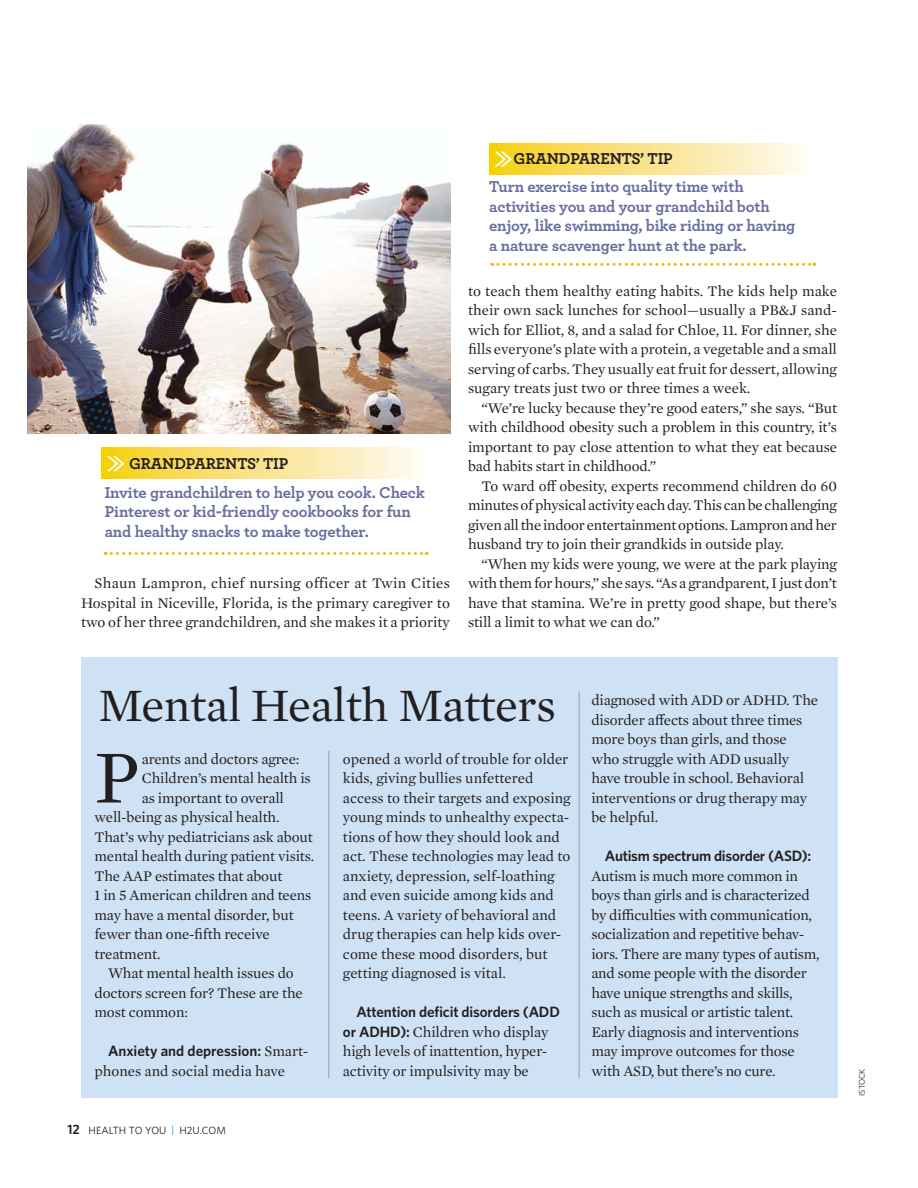
<style>
.page{position:relative;width:918px;height:1188px;background:#fff}
.page>*{position:absolute;margin:0;border:0;box-sizing:border-box;transform-origin:0 0}
.t1{font:76.2px "Mercury Text G1";color:#231f20}
.t2{font:47.25px "Mercury Text G1";letter-spacing:-.01em;color:#231f20}
.t3{font:700 16.5px/19.5px "Archer";letter-spacing:-.01em;color:#676d9f}
.t4{font:700 16.5px "Archer";letter-spacing:-.01em;color:#231f20}
.t5{font:15px/19.5px "Mercury Text G1";letter-spacing:-.01em;color:#231f20;text-align:justify}
.t6{font:600 15px "Whitney";letter-spacing:-.01em;color:#231f20}
.t7{font:10.5px "Whitney";letter-spacing:.01em;color:#231f20}
.t8{font:8.25px "Whitney";color:#231f20}
.s1{font-family:"Mercury Text G1";font-weight:400}
.s2{font-weight:600;font-size:13.5px}
.s3{color:#0096d7}
.s4{font-family:"Whitney";font-weight:600}
</style>
<div class="page">
<div style="left:81px;top:657px;width:756px;height:441px;background:#cfe2f5"></div>
<img style="left:27px;top:125px;width:423px;height:309px">
<hr style="left:579px;top:692px;width:1px;height:386px;background:#95a0a9">
<hr style="left:329px;top:751px;width:1px;height:327px;background:#95a0a9">
<div style="left:490px;top:143px;width:324px;height:31px;background:linear-gradient(to right,#f6cf1a,#fffafd)"></div>
<svg style="left:492px;top:263px;width:323px;height:3px"></svg>
<svg style="left:495px;top:151px;width:17px;height:16px"></svg>
<div style="left:102px;top:448px;width:324px;height:31px;background:linear-gradient(to right,#f6cf1a,#fffafd)"></div>
<svg style="left:105px;top:552px;width:322px;height:3px"></svg>
<svg style="left:107px;top:456px;width:17px;height:15px"></svg>
<p class="t4" style="left:129px;top:457px;width:161px">GRANDPARENTS’ TIP</p>
<p class="t3" style="left:105px;top:484px;width:322px">Invite grandchildren to help you cook. Check<br>Pinterest or kid-friendly cookbooks for fun and healthy snacks to make together.</p>
<p class="t5" style="left:81px;top:574px;width:370px;text-indent:14px">Shaun Lampron, chief nursing officer at Twin Cities Hospital in Niceville, Florida, is the primary caregiver to two of her three grandchildren, and she makes it a priority</p>
<p class="t4" style="left:514px;top:152px;width:161px">GRANDPARENTS’ TIP</p>
<p class="t3" style="left:489px;top:178px;width:308px">Turn exercise into quality time with activities you and your grandchild both enjoy, like swimming, bike riding or having a nature scavenger hunt at the park.</p>
<p class="t5" style="left:468px;top:281px;width:371px">to teach them healthy eating habits. The kids help make their own sack lunches for school—usually a PB&amp;J sand&shy;wich for Elliot, 8, and a salad for Chloe, 11. For dinner, she fills everyone’s plate with a protein, a vegetable and a small serving of carbs. They usually eat fruit for dessert, allowing sugary treats just two or three times a week.</p>
<p class="t5" style="left:468px;top:398px;width:371px;text-indent:14px">“We’re lucky because they’re good eaters,” she says. “But with childhood obesity such a problem in this country, it’s important to pay close attention to what they eat because bad habits start in childhood.”</p>
<p class="t5" style="left:468px;top:476px;width:371px;text-indent:14px">To ward off obesity, experts recommend children do 60 minutes of physical activity each day. This can be challenging given all the indoor entertainment options. Lampron and her husband try to join their grandkids in outside play.</p>
<p class="t5" style="left:468px;top:554px;width:371px;text-indent:14px">“When my kids were young, we were at the park playing with them for hours,” she says. “As a grandparent, I just don’t have that stamina. We’re in pretty good shape, but there’s still a limit to what we can do.”</p>
<h2 class="t2" style="left:98px;top:685px;width:459px">Mental Health Matters</h2>
<h1 class="t1" style="left:95px;top:745px;width:47px">P</h1>
<p class="t5" style="left:142px;top:749px;width:159px">arents and doctors agree:</p>
<p class="t5" style="left:142px;top:769px;width:171px">Children’s mental health is</p>
<p class="t5" style="left:142px;top:788px;width:144px">as important to overall</p>
<p class="t5" style="left:95px;top:808px;width:187px">well-being as physical health.</p>
<p class="t5" style="left:95px;top:827px;width:220px">That’s why pediatricians ask about</p>
<p class="t5" style="left:95px;top:847px;width:221px">mental health during patient visits.</p>
<p class="t5" style="left:95px;top:866px;width:189px">The AAP estimates that about</p>
<p class="t5" style="left:95px;top:886px;width:218px">1 in 5 American children and teens</p>
<p class="t5" style="left:95px;top:905px;width:201px">may have a mental disorder, but</p>
<p class="t5" style="left:95px;top:925px;width:177px">fewer than one-fifth receive</p>
<p class="t5" style="left:95px;top:944px;width:68px">treatment.</p>
<p class="t5" style="left:108px;top:964px;width:187px">What mental health issues do</p>
<p class="t5" style="left:95px;top:983px;width:210px">doctors screen for? These are the</p>
<p class="t5" style="left:95px;top:1003px;width:95px">most common:</p>
<p class="t6" style="left:108px;top:1045px;width:202px">Anxiety and depression: <span class="s1">Smart-</span></p>
<p class="t5" style="left:95px;top:1061px;width:192px">phones and social media have</p>
<p class="t7" style="left:67px;top:1126px;width:160px"><span class="s2">12</span> HEALTH TO YOU <span class="s3">|</span> H2U.COM</p>
<p class="t5" style="left:343px;top:749px;width:229px;text-align:left">opened a world of trouble for older kids, giving bullies unfettered access to their targets and exposing young minds to unhealthy expecta&shy;tions of how they should look and act. These technologies may lead to anxiety, depression, self-loathing and even suicide among kids and teens. A variety of behavioral and drug therapies can help kids over&shy;come these mood disorders, but getting diagnosed is vital.</p>
<p class="t6" style="left:356px;top:1006px;width:205px">Attention deficit disorders (ADD</p>
<p class="t5" style="left:343px;top:1022px;width:207px"><span class="s4">or ADHD):</span> Children who display high levels of inattention, hyper&shy;activity or impulsivity may be</p>
<p class="t5" style="left:591px;top:691px;width:228px;text-align:left">diagnosed with ADD or ADHD. The disorder affects about three times more boys than girls, and those who struggle with ADD usually have trouble in school. Behavioral interventions or drug therapy may be helpful.</p>
<p class="t6" style="left:605px;top:850px;width:208px">Autism spectrum disorder (ASD):</p>
<p class="t5" style="left:591px;top:866px;width:230px;text-align:left">Autism is much more common in boys than girls and is characterized by difficulties with communication, socialization and repetitive behav&shy;iors. There are many types of autism, and some people with the disorder have unique strengths and skills, such as musical or artistic talent.<br>Early diagnosis and interventions may improve outcomes for those with ASD, but there’s no cure.</p>
<p class="t8" style="left:859px;top:1096px;width:29px;rotate:-90deg">ISTOCK</p>
</div>
